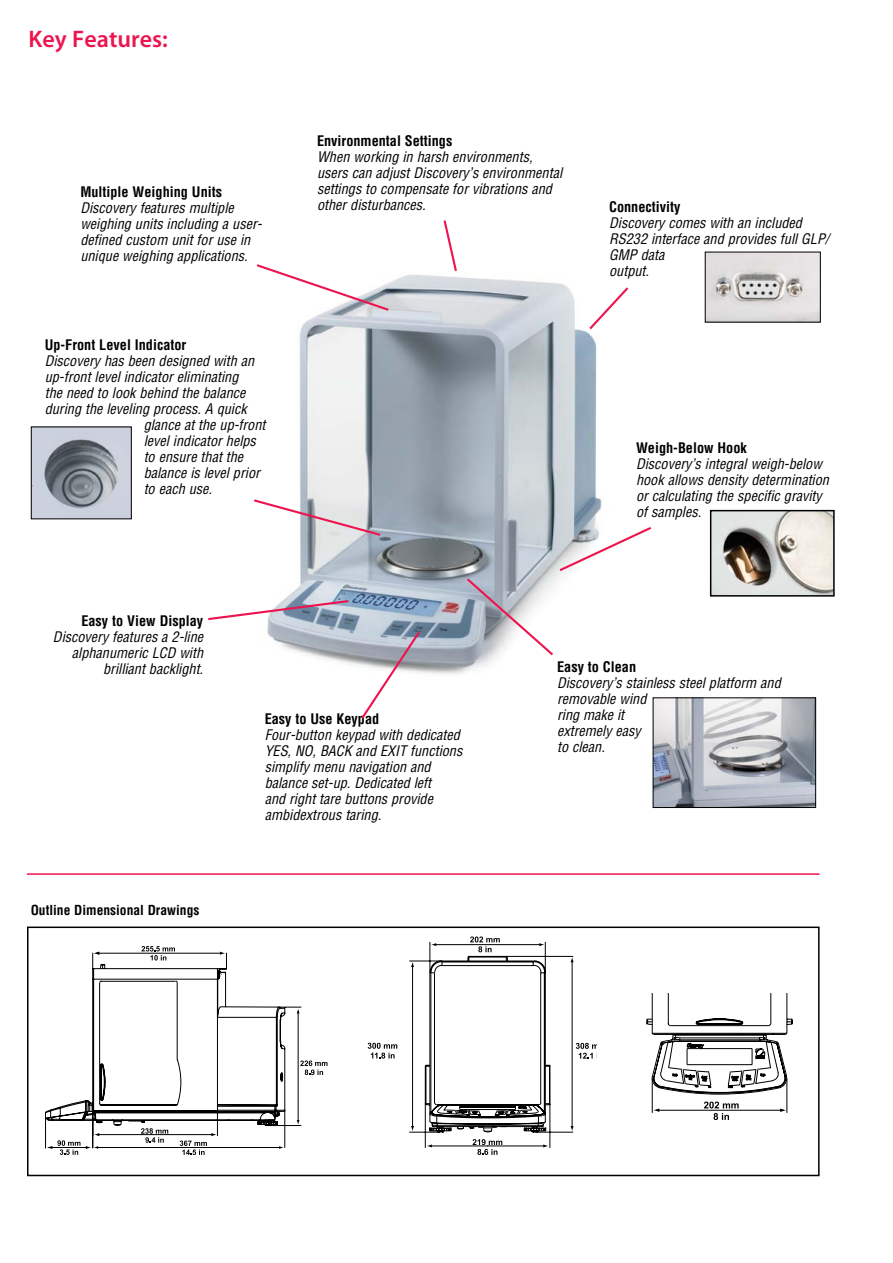
<style>
.page{position:relative;width:893px;height:1263px;background:#fff}
.page>*{position:absolute;margin:0;border:0;box-sizing:border-box;transform-origin:0 0}
.t1{font:600 24px "Myriad Pro";color:#ed154f}
.t2{font:italic condensed 14.25px/15.9px "Helvetica";color:#000}
.t3{font:700 condensed 14.25px "Helvetica";color:#000}
.t4{font:700 condensed 13.5px "Helvetica";color:#000}
</style>
<div class="page">
<img style="left:267px;top:274px;width:335px;height:400px">
<div style="left:27px;top:926px;width:793px;height:250px;border:2px solid #000"></div>
<svg style="left:45px;top:952px;width:257px;height:197px"></svg>
<svg style="left:220px;top:952px;width:5px;height:3px"></svg>
<svg style="left:94px;top:951px;width:5px;height:4px"></svg>
<svg style="left:141px;top:946px;width:34px;height:14px"></svg>
<hr style="left:49px;top:1147px;width:38px;height:1px;background:#000">
<svg style="left:47px;top:1140px;width:33px;height:15px"></svg>
<svg style="left:141px;top:1128px;width:27px;height:15px"></svg>
<hr style="left:97px;top:1134px;width:117px;height:1px;background:#000">
<svg style="left:94px;top:1133px;width:5px;height:3px"></svg>
<hr style="left:97px;top:1147px;width:183px;height:1px;background:#000">
<svg style="left:86px;top:1146px;width:12px;height:3px"></svg>
<svg style="left:279px;top:1146px;width:5px;height:3px"></svg>
<svg style="left:180px;top:1133px;width:37px;height:22px"></svg>
<hr style="left:298px;top:1011px;width:1px;height:109px;background:#000">
<svg style="left:297px;top:1120px;width:3px;height:5px"></svg>
<svg style="left:300px;top:1060px;width:27px;height:15px"></svg>
<svg style="left:368px;top:1043px;width:29px;height:15px"></svg>
<svg style="left:409px;top:936px;width:188px;height:219px"></svg>
<svg style="left:646px;top:994px;width:147px;height:126px"></svg>
<svg style="left:256px;top:264px;width:135px;height:48px"></svg>
<svg style="left:208px;top:599px;width:143px;height:22px"></svg>
<svg style="left:254px;top:498px;width:129px;height:39px"></svg>
<svg style="left:587px;top:285px;width:42px;height:47px"></svg>
<svg style="left:359px;top:629px;width:63px;height:90px"></svg>
<img style="left:655px;top:699px;width:159px;height:107px">
<div style="left:653px;top:697px;width:163px;height:111px;border:1px solid #000"></div>
<img style="left:707px;top:254px;width:112px;height:66px">
<hr style="left:27px;top:873px;width:793px;height:2px;background:#ed154f">
<svg style="left:465px;top:525px;width:187px;height:132px"></svg>
<img style="left:33px;top:429px;width:97px;height:88px">
<div style="left:31px;top:427px;width:101px;height:92px;border:1px solid #000"></div>
<svg style="left:443px;top:220px;width:14px;height:51px"></svg>
<img style="left:713px;top:513px;width:119px;height:81px">
<div style="left:710px;top:510px;width:125px;height:87px;border:2px solid #000"></div>
<h1 class="t1" style="left:28px;top:23px;width:141px">Key Features:</h1>
<p class="t3" style="left:317px;top:132px;width:137px">Environmental Settings</p>
<p class="t2" style="left:317px;top:149px;width:247px">When working in harsh environments, users can adjust Discovery’s environmental settings to compensate for vibrations and other disturbances.</p>
<p class="t3" style="left:80px;top:183px;width:143px">Multiple Weighing Units</p>
<p class="t2" style="left:80px;top:199px;width:183px">Discovery features multiple weighing units including a user&shy;defined custom unit for use in unique weighing applications.</p>
<p class="t3" style="left:609px;top:198px;width:73px">Connectivity</p>
<p class="t2" style="left:609px;top:214px;width:221px">Discovery comes with an included<br>RS232 interface and provides full GLP/<br>GMP data<br>output.</p>
<p class="t3" style="left:45px;top:336px;width:143px">Up-Front Level Indicator</p>
<p class="t2" style="left:45px;top:353px;width:211px">Discovery has been designed with an</p>
<p class="t2" style="left:45px;top:369px;width:195px">up-front level indicator eliminating</p>
<p class="t2" style="left:45px;top:385px;width:202px">the need to look behind the balance</p>
<p class="t2" style="left:45px;top:401px;width:203px">during the leveling process. A quick</p>
<p class="t2" style="left:144px;top:416px;width:123px">glance at the up-front</p>
<p class="t2" style="left:144px;top:432px;width:114px">level indicator helps</p>
<p class="t2" style="left:144px;top:448px;width:101px">to ensure that the</p>
<p class="t2" style="left:144px;top:464px;width:118px">balance is level prior</p>
<p class="t2" style="left:144px;top:480px;width:70px">to each use.</p>
<p class="t3" style="left:81px;top:612px;width:123px">Easy to View Display</p>
<p class="t2" style="left:53px;top:629px;width:152px;text-align:right">Discovery features a 2-line alphanumeric LCD with brilliant backlight.</p>
<p class="t4" style="left:31px;top:902px;width:170px">Outline Dimensional Drawings</p>
<p class="t3" style="left:265px;top:710px;width:116px">Easy to Use Keypad</p>
<p class="t2" style="left:265px;top:727px;width:199px">Four-button keypad with dedicated<br>YES, NO, BACK and EXIT functions simplify menu navigation and balance set-up. Dedicated left<br>and right tare buttons provide ambidextrous taring.</p>
<p class="t3" style="left:636px;top:439px;width:112px">Weigh-Below Hook</p>
<p class="t2" style="left:636px;top:455px;width:194px">Discovery’s integral weigh-below hook allows density determination or calculating the specific gravity of samples.</p>
<p class="t3" style="left:557px;top:658px;width:81px">Easy to Clean</p>
<p class="t2" style="left:557px;top:674px;width:225px">Discovery’s stainless steel platform and removable wind<br>ring make it<br>extremely easy<br>to clean.</p>
</div>
